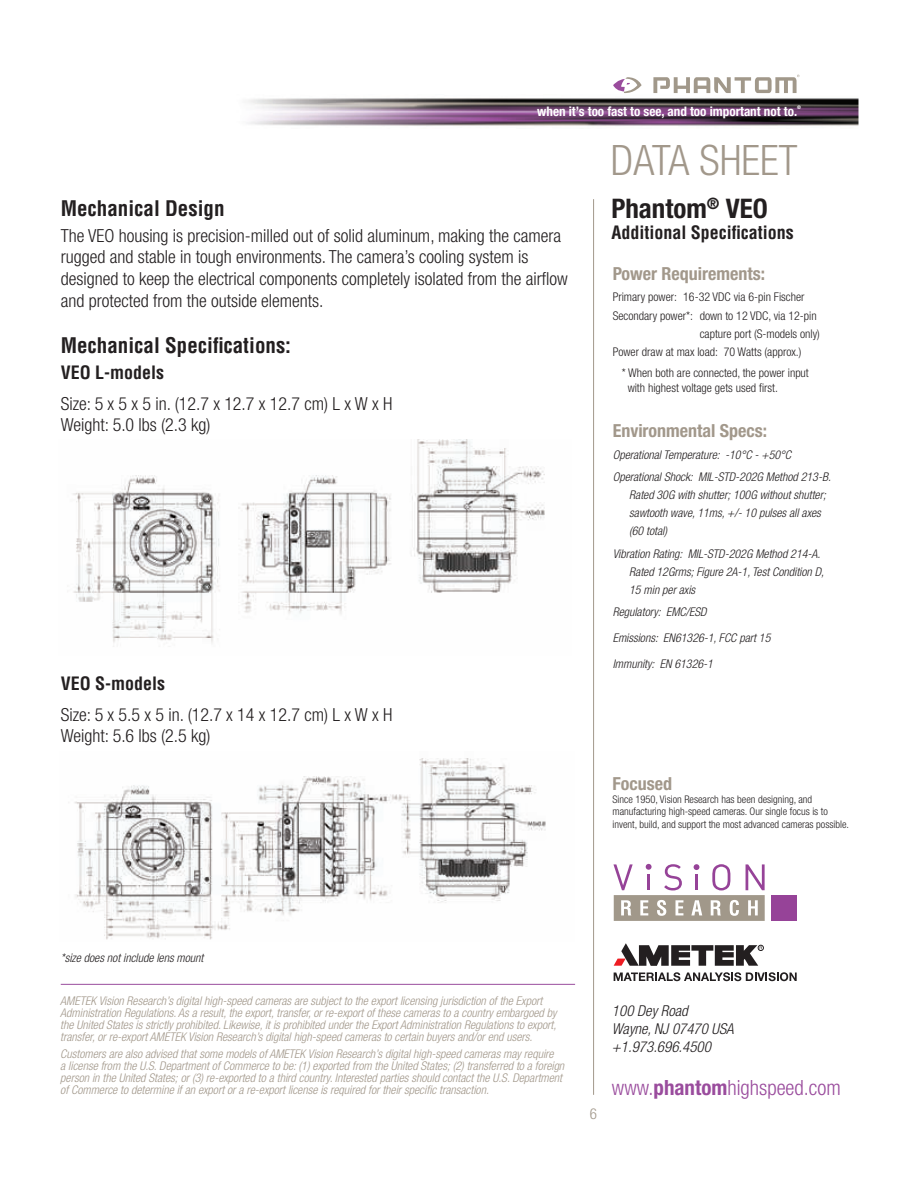
<style>
.page{position:relative;width:918px;height:1188px;background:#fff}
.page>*{position:absolute;margin:0;border:0;box-sizing:border-box;transform-origin:0 0}
.t1{font:300 condensed 42px "Helvetica Neue";color:#a2988b}
.t2{font:700 condensed 27px "Helvetica Neue";color:#231f20}
.t3{font:700 condensed 21px "Helvetica";color:#231f20}
.t4{font:300 condensed 21px "Helvetica Neue";color:#9a4c9d}
.t5{font:300 condensed 18px/21.6px "Helvetica Neue";color:#231f20}
.t6{font:700 condensed 18px "Helvetica";color:#231f20}
.t7{font:700 condensed 18px "Helvetica Neue";color:#a2988b}
.t8{font:italic 300 condensed 15px/18px "Helvetica Neue";color:#231f20}
.t9{font:300 condensed 15px "Helvetica Neue";color:#a2988b}
.t10{font:700 condensed 13.2px "Helvetica Neue";color:#fff}
.t11{font:italic 300 condensed 12px/12.1px "Helvetica Neue";color:#a2988b}
.t12{font:italic 300 condensed 12px/18px "Helvetica Neue";color:#231f20}
.t13{font:300 condensed 12px/15px "Helvetica Neue";color:#231f20}
.t14{font:300 condensed 10.5px/12.6px "Helvetica Neue";color:#231f20}
.t15{font:700 condensed 4.8px "Helvetica Neue";color:#fff}
.s1{font-weight:700}
</style>
<div class="page">
<hr style="left:593px;top:199px;width:1px;height:896px;background:#a2988b">
<hr style="left:61px;top:984px;width:514px;height:1px;background:#9a4c9d">
<img style="left:248px;top:98px;width:611px;height:28px">
<svg style="left:613px;top:77px;width:29px;height:16px"></svg>
<svg style="left:653px;top:75px;width:147px;height:18px"></svg>
<div style="left:771px;top:895px;width:26px;height:26px;background:#964398"></div>
<svg style="left:613px;top:864px;width:152px;height:57px"></svg>
<svg style="left:614px;top:972px;width:183px;height:9px"></svg>
<svg style="left:614px;top:943px;width:150px;height:23px"></svg>
<img style="left:74px;top:758px;width:472px;height:182px">
<img style="left:73px;top:440px;width:472px;height:207px">
<p class="t10" style="left:537px;top:106px;width:262px">when it’s too fast to see, and too important not to.</p>
<p class="t15" style="left:797px;top:106px;width:5px">®</p>
<h1 class="t1" style="left:611px;top:145px;width:188px">DATA SHEET</h1>
<h3 class="t3" style="left:61px;top:200px;width:165px">Mechanical Design</h3>
<p class="t5" style="left:61px;top:226px;width:509px">The VEO housing is precision-milled out of solid aluminum, making the camera rugged and stable in tough environments. The camera’s cooling system is designed to keep the electrical components completely isolated from the airlow and protected from the outside elements.</p>
<h3 class="t3" style="left:61px;top:337px;width:232px">Mechanical Specifications:</h3>
<h3 class="t6" style="left:61px;top:365px;width:105px">VEO L-models</h3>
<h3 class="t5" style="left:61px;top:394px;width:333px">Size: 5 x 5 x 5 in. (12.7 x 12.7 x 12.7 cm) L x W x H<br>Weight: 5.0 lbs (2.3 kg)</h3>
<h3 class="t6" style="left:61px;top:677px;width:106px">VEO S-models</h3>
<h3 class="t5" style="left:61px;top:705px;width:333px">Size: 5 x 5.5 x 5 in. (12.7 x 14 x 12.7 cm) L x W x H<br>Weight: 5.6 lbs (2.5 kg)</h3>
<h2 class="t2" style="left:611px;top:198px;width:158px">Phantom<sup>®</sup> VEO</h2>
<h3 class="t6" style="left:611px;top:226px;width:184px">Additional Specifications</h3>
<h3 class="t7" style="left:613px;top:267px;width:154px">Power Requirements:</h3>
<p class="t13" style="left:613px;top:291px;width:193px">Primary power: 16-32 VDC via 6-pin Fischer</p>
<p class="t13" style="left:613px;top:309px;width:206px">Secondary power*: down to 12 VDC, via 12-pin</p>
<p class="t13" style="left:700px;top:327px;width:122px">capture port (S-models only)</p>
<p class="t13" style="left:613px;top:345px;width:190px">Power draw at max load: 70 Watts (approx.)</p>
<p class="t13" style="left:628px;top:366px;width:183px;text-indent:-6px">* When both are connected, the power input with highest voltage gets used irst.</p>
<h3 class="t7" style="left:613px;top:424px;width:156px">Environmental Specs:</h3>
<p class="t12" style="left:613px;top:444px;width:220px;line-height:22.5px">Operational Temperature: -10°C - +50°C<br>Operational Shock: MIL-STD-202G Method 213-B.</p>
<p class="t12" style="left:629px;top:487px;width:198px">Rated 30G with shutter; 100G without shutter; sawtooth wave, 11ms, +/- 10 pulses all axes (60 total)</p>
<p class="t12" style="left:629px;top:546px;width:196px;text-indent:-16px">Vibration Rating: MIL-STD-202G Method 214-A.<br>Rated 12Grms; Figure 2A-1, Test Condition D,<br>15 min per axis</p>
<p class="t12" style="left:613px;top:600px;width:159px;line-height:25.8px">Regulatory: EMC/ESD<br>Emissions: EN61326-1, FCC part 15<br>Immunity: EN 61326-1</p>
<h3 class="t7" style="left:613px;top:777px;width:61px">Focused</h3>
<p class="t14" style="left:613px;top:794px;width:238px">Since 1950, Vision Research has been designing, and manufacturing high-speed cameras. Our single focus is to invent, build, and support the most advanced cameras possible.</p>
<p class="t12" style="left:61px;top:950px;width:144px">*size does not include lens mount</p>
<p class="t11" style="left:60px;top:996px;width:498px">AMETEK Vision Research’s digital high-speed cameras are subject to the export licensing jurisdiction of the Export Administration Regulations. As a result, the export, transfer, or re-export of these cameras to a country embargoed by the United States is strictly prohibited. Likewise, it is prohibited under the Export Administration Regulations to export, transfer, or re-export AMETEK Vision Research’s digital high-speed cameras to certain buyers and/or end users.</p>
<p class="t11" style="left:60px;top:1049px;width:506px">Customers are also advised that some models of AMETEK Vision Research’s digital high-speed cameras may require<br>a license from the U.S. Department of Commerce to be: (1) exported from the United States; (2) transferred to a foreign person in the United States; or (3) re-exported to a third country. Interested parties should contact the U.S. Department of Commerce to determine if an export or a re-export license is required for their specific transaction.</p>
<p class="t9" style="left:590px;top:1108px;width:9px">6</p>
<p class="t8" style="left:612px;top:1003px;width:123px">100 Dey Road<br>Wayne, NJ 07470 USA +1.973.696.4500</p>
<h3 class="t4" style="left:612px;top:1080px;width:230px">www.<span class="s1">phantom</span>highspeed.com</h3>
</div>
